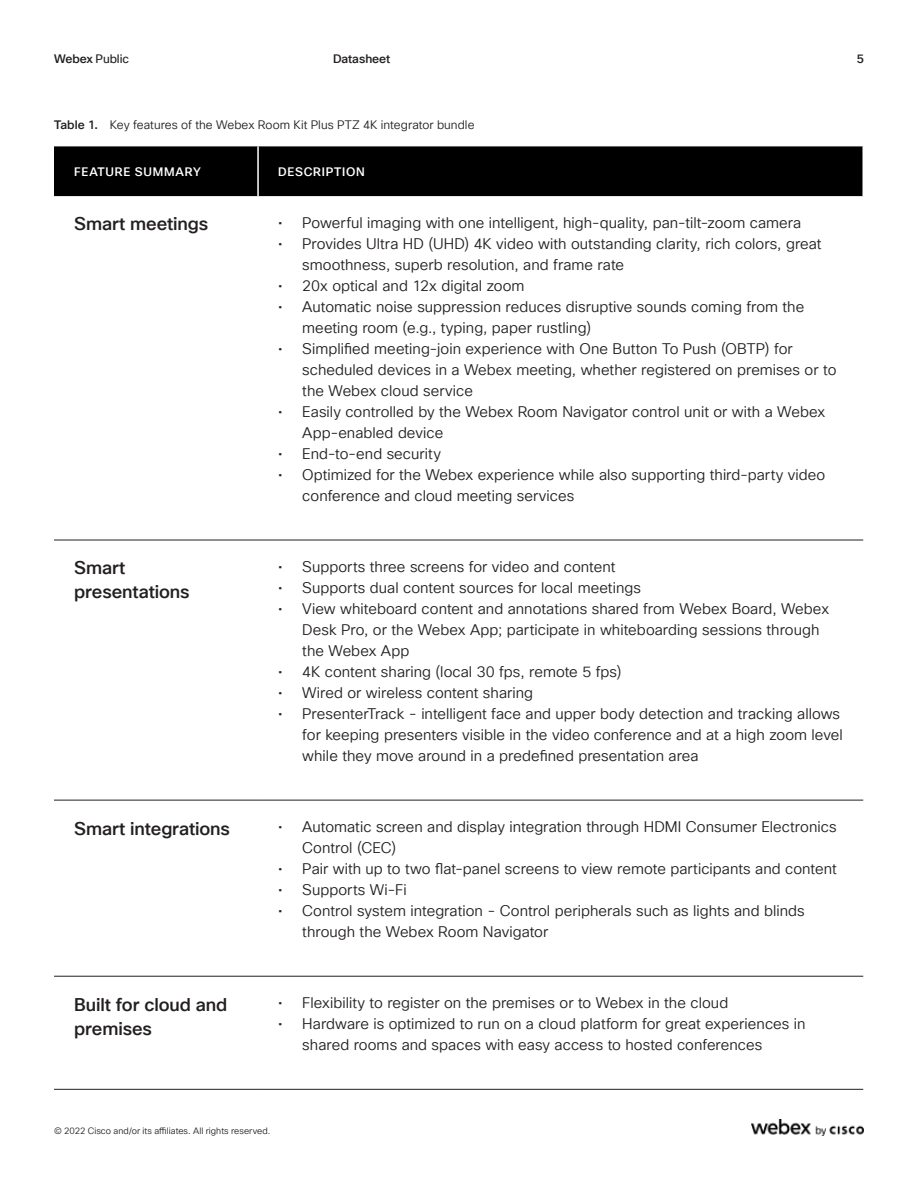
<style>
.page{position:relative;width:918px;height:1188px;background:#fff}
.page>*{position:absolute;margin:0;border:0;box-sizing:border-box;transform-origin:0 0}
.t1{font:500 18px/24px "Cisco Sans TT";letter-spacing:-.005em;color:#231f20}
.t2{font:15px/21px "Cisco Sans TT Light";letter-spacing:.005em;color:#231f20}
.t3{font:12px "Cisco Sans TT Light";letter-spacing:.005em;color:#231f20}
.t4{font:500 12px "Cisco Sans TT";letter-spacing:.06em;color:#fff}
.t5{font:12px "Cisco Sans TT";letter-spacing:-.01em;color:#231f20}
.t6{font:500 12px "Cisco Sans TT";letter-spacing:-.005em;color:#231f20}
.t7{font:9px "Cisco Sans TT Light";letter-spacing:.005em;color:#231f20}
.s1{font-weight:500}
.s2{font-family:"Cisco Sans TT";font-weight:500}
</style>
<div class="page">
<div style="left:54px;top:146px;width:809px;height:50px;background:#000"></div>
<hr style="left:257px;top:146px;width:2px;height:50px;background:#fff">
<hr style="left:54px;top:540px;width:204px;height:1px;background:#231f20">
<hr style="left:258px;top:540px;width:605px;height:1px;background:#231f20">
<hr style="left:54px;top:800px;width:204px;height:1px;background:#231f20">
<hr style="left:258px;top:800px;width:605px;height:1px;background:#231f20">
<hr style="left:54px;top:976px;width:204px;height:1px;background:#231f20">
<hr style="left:258px;top:976px;width:605px;height:1px;background:#231f20">
<hr style="left:54px;top:1089px;width:204px;height:1px;background:#231f20">
<hr style="left:258px;top:1089px;width:605px;height:1px;background:#231f20">
<img style="left:752px;top:1119px;width:112px;height:16px">
<p class="t5" style="left:54px;top:55px;width:77px"><span class="s1">Webex</span> Public</p>
<p class="t6" style="left:333px;top:54px;width:59px">Datasheet</p>
<p class="t6" style="left:857px;top:54px;width:9px">5</p>
<p class="t3" style="left:54px;top:117px;width:422px"><span class="s2">Table 1.</span> Key features of the Webex Room Kit Plus PTZ 4K integrator bundle</p>
<p class="t4" style="left:74px;top:166px;width:128px">FEATURE SUMMARY</p>
<p class="t4" style="left:278px;top:166px;width:88px">DESCRIPTION</p>
<p class="t1" style="left:74px;top:213px;width:136px">Smart meetings</p>
<p class="t2" style="left:278px;top:213px;width:524px">• Powerful imaging with one intelligent, high-quality, pan-tilt-zoom camera</p>
<p class="t2" style="left:302px;top:234px;width:521px;text-indent:-24px">• Provides Ultra HD (UHD) 4K video with outstanding clarity, rich colors, great smoothness, superb resolution, and frame rate</p>
<p class="t2" style="left:278px;top:276px;width:248px">• 20x optical and 12x digital zoom</p>
<p class="t2" style="left:302px;top:297px;width:504px;text-indent:-24px">• Automatic noise suppression reduces disruptive sounds coming from the meeting room (e.g., typing, paper rustling)</p>
<p class="t2" style="left:302px;top:339px;width:536px;text-indent:-24px">• Simplified meeting-join experience with One Button To Push (OBTP) for scheduled devices in a Webex meeting, whether registered on premises or to the Webex cloud service</p>
<p class="t2" style="left:302px;top:402px;width:524px;text-indent:-24px">• Easily controlled by the Webex Room Navigator control unit or with a Webex<br>App-enabled device</p>
<p class="t2" style="left:278px;top:444px;width:164px">• End-to-end security</p>
<p class="t2" style="left:302px;top:465px;width:525px;text-indent:-24px">• Optimized for the Webex experience while also supporting third-party video conference and cloud meeting services</p>
<p class="t1" style="left:74px;top:557px;width:117px">Smart presentations</p>
<p class="t2" style="left:278px;top:558px;width:339px">• Supports three screens for video and content</p>
<p class="t2" style="left:278px;top:579px;width:364px">• Supports dual content sources for local meetings</p>
<p class="t2" style="left:302px;top:600px;width:528px;text-indent:-24px">• View whiteboard content and annotations shared from Webex Board, Webex<br>Desk Pro, or the Webex App; participate in whiteboarding sessions through the Webex App</p>
<p class="t2" style="left:278px;top:663px;width:345px">• 4K content sharing (local 30 fps, remote 5 fps)</p>
<p class="t2" style="left:278px;top:684px;width:256px">• Wired or wireless content sharing</p>
<p class="t2" style="left:302px;top:705px;width:542px;text-indent:-24px">• PresenterTrack - intelligent face and upper body detection and tracking allows for keeping presenters visible in the video conference and at a high zoom level while they move around in a predefined presentation area</p>
<p class="t1" style="left:74px;top:817px;width:157px">Smart integrations</p>
<p class="t2" style="left:302px;top:818px;width:536px;text-indent:-24px">• Automatic screen and display integration through HDMI Consumer Electronics<br>Control (CEC)</p>
<p class="t2" style="left:278px;top:860px;width:560px">• Pair with up to two flat-panel screens to view remote participants and content</p>
<p class="t2" style="left:278px;top:881px;width:130px">• Supports Wi-Fi</p>
<p class="t2" style="left:302px;top:902px;width:504px;text-indent:-24px">• Control system integration - Control peripherals such as lights and blinds through the Webex Room Navigator</p>
<p class="t1" style="left:74px;top:993px;width:155px">Built for cloud and premises</p>
<p class="t2" style="left:278px;top:994px;width:451px">• Flexibility to register on the premises or to Webex in the cloud</p>
<p class="t2" style="left:302px;top:1015px;width:505px;text-indent:-24px">• Hardware is optimized to run on a cloud platform for great experiences in shared rooms and spaces with easy access to hosted conferences</p>
<p class="t7" style="left:54px;top:1125px;width:218px">© 2022 Cisco and/or its affiliates. All rights reserved.</p>
</div>
